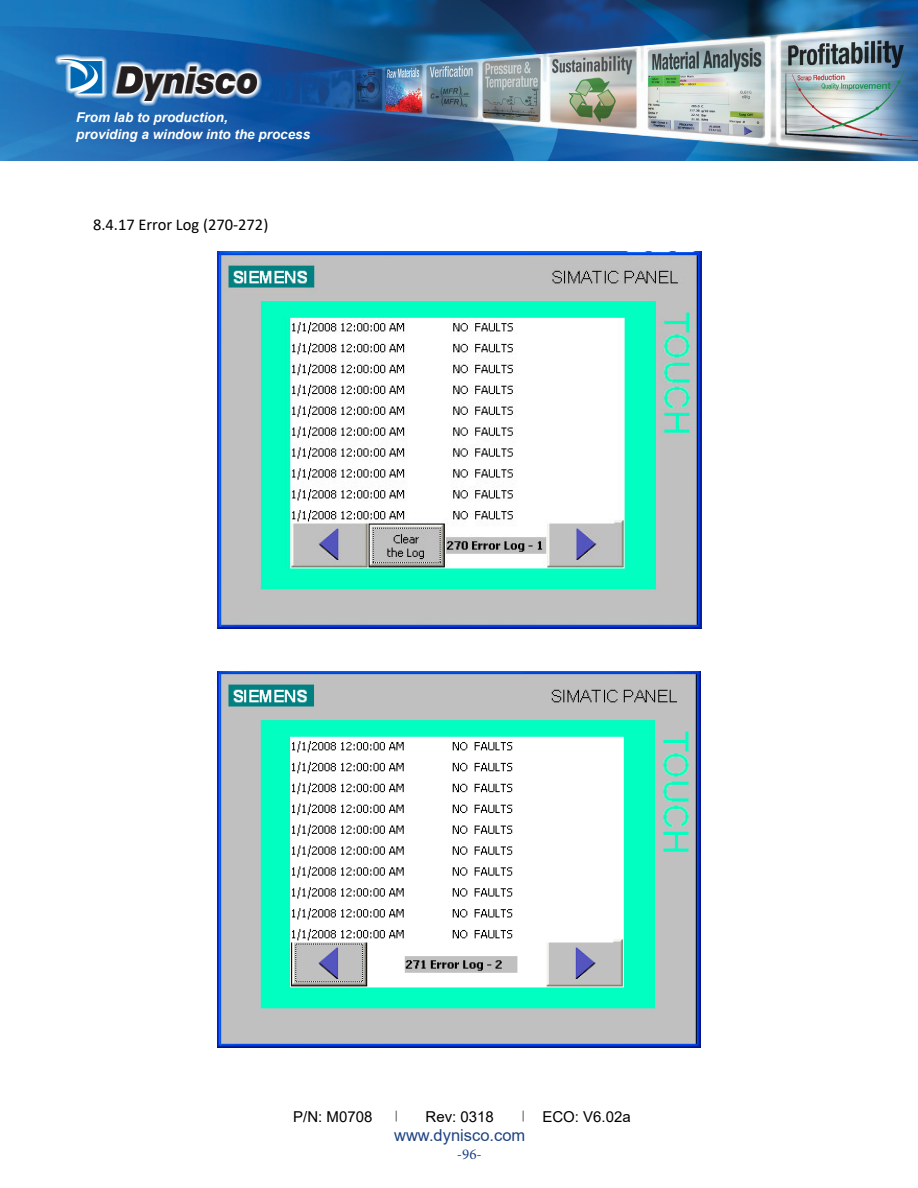
<style>
.page{position:relative;width:918px;height:1188px;background:#fff}
.page>*{position:absolute;margin:0;border:0;box-sizing:border-box;transform-origin:0 0}
.t1{font:16.5px "Calibri";color:#000}
.t2{font:16.5px "Arial";color:#1e4384}
.t3{font:15px "Arial";color:#000}
.t4{font:15px "Minion Pro";color:#1e4384}
.t5{font:italic 700 13.5px/17.1px "Arial";color:#fff}
</style>
<div class="page">
<svg style="left:522px;top:1111px;width:2px;height:11px"></svg>
<img style="left:0;top:0;width:918px;height:161px">
<img style="left:216px;top:251px;width:486px;height:378px">
<img style="left:217px;top:671px;width:484px;height:376px">
<p class="t5" style="left:76px;top:109px;width:236px">From lab to production,<br>providing a window into the process</p>
<p class="t1" style="left:93px;top:213px;width:177px">8.4.17 Error Log (270-272)</p>
<p class="t3" style="left:293px;top:1106px;width:81px">P/N: M0708</p>
<p class="t3" style="left:426px;top:1106px;width:70px">Rev: 0318</p>
<p class="t3" style="left:542px;top:1106px;width:90px">ECO: V6.02a</p>
<p class="t2" style="left:394px;top:1124px;width:133px">www.dynisco.com</p>
<p class="t4" style="left:457px;top:1145px;width:27px">-96-</p>
</div>
